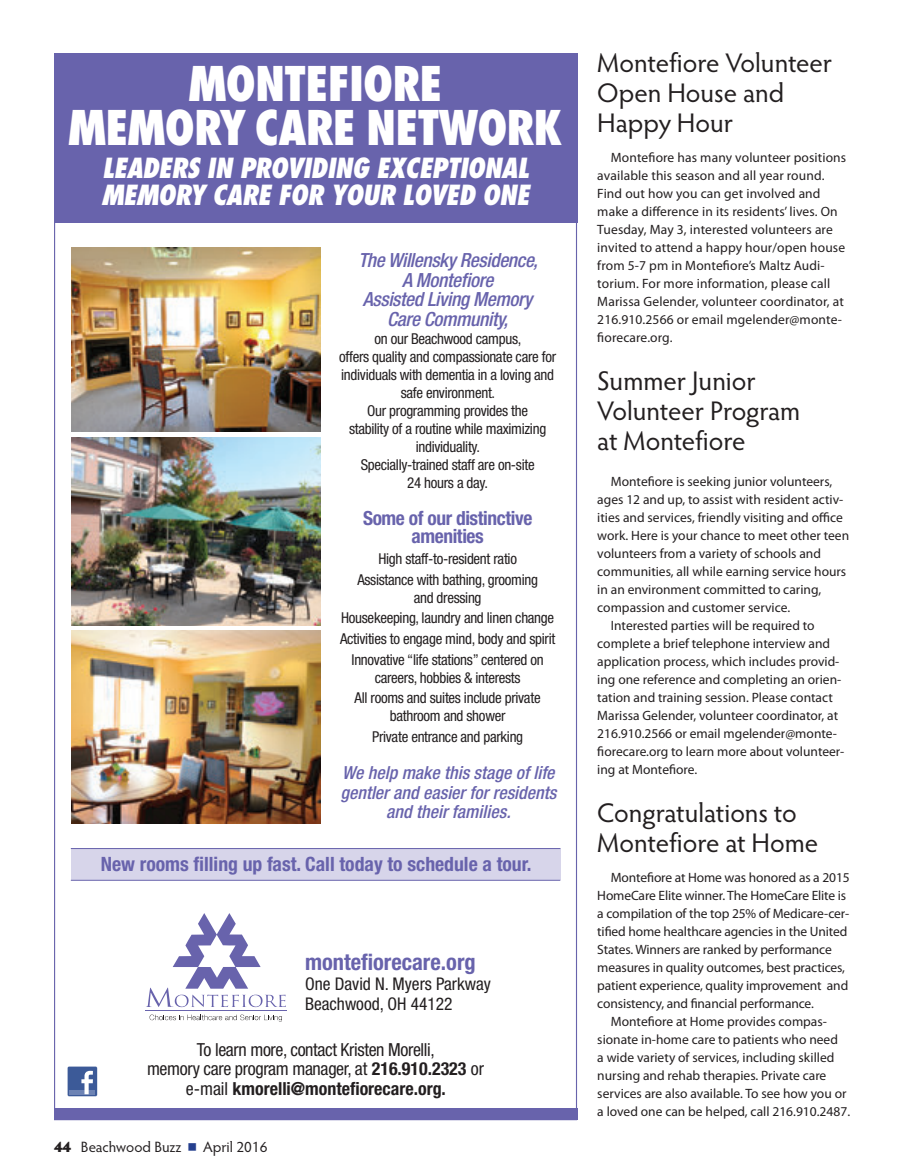
<style>
.page{position:relative;width:905px;height:1175px;background:#fff}
.page>*{position:absolute;margin:0;border:0;box-sizing:border-box;transform-origin:0 0}
.t1{font:800 condensed 46.5px/43.5px "Futura";letter-spacing:-.02em;color:#fff;text-align:center}
.Headline_Small_2{font:27px/30px "Hypatia Sans Pro";color:#231f20}
.t2{font:italic 800 condensed 27px/27px "Futura";letter-spacing:-.02em;color:#fff}
.t3{font:700 condensed 22.5px "Helvetica Neue";color:#6863ac}
.t4{font:700 condensed 19.8px "Helvetica Neue";color:#6863ac}
.t5{font:italic 500 condensed 19.5px/19.5px "Helvetica Neue";letter-spacing:-.02em;color:#6863ac;text-align:center}
.t6{font:700 condensed 19.5px/18px "Helvetica Neue";letter-spacing:-.02em;color:#6863ac;text-align:center}
.t7{font:condensed 18px/19.5px "Helvetica Neue";letter-spacing:-.02em;color:#231f20;text-align:center}
.t8{font:italic 500 condensed 18px/19.5px "Helvetica Neue";color:#6863ac;text-align:center}
.t9{font:condensed 17.55px/20px "Helvetica Neue";color:#231f20}
.t10{font:condensed 15px/18px "Helvetica Neue";letter-spacing:-.02em;color:#231f20;text-align:center}
.t11{font:15px "Hypatia Sans Pro";color:#231f20}
.Text_Indent{font:13.5px/18px "Myriad Pro";color:#231f20}
.s1{font-weight:700}
.s2{font-weight:900}
.s3{font-family:"Universal Newswith Comm Pi";color:#253f8e}
</style>
<div class="page">
<svg style="left:67px;top:1066px;width:30px;height:30px"></svg>
<svg style="left:146px;top:913px;width:140px;height:94px"></svg>
<hr style="left:145px;top:1010px;width:141px;height:1px;background:#6863ac">
<svg style="left:149px;top:1014px;width:133px;height:7px"></svg>
<div style="left:54px;top:53px;width:523px;height:170px;background:#6863ac"></div>
<div style="left:54px;top:1108px;width:523px;height:12px;background:#6863ac"></div>
<img style="left:71px;top:247px;width:249px;height:185px">
<img style="left:71px;top:630px;width:249px;height:193px">
<img style="left:71px;top:437px;width:249px;height:188px">
<div style="left:71px;top:848px;width:489px;height:31px;background:#d7d5ea"></div>
<hr style="left:71px;top:848px;width:489px;height:1px;background:#6863ac">
<hr style="left:71px;top:880px;width:489px;height:1px;background:#6863ac">
<p class="t1" style="left:68px;top:62px;width:496px">MONTEFIORE<br>MEMORY CARE NETWORK</p>
<p class="t2" style="left:101px;top:154px;width:429px">LEADERS IN PROVIDING EXCEPTIONAL<br>MEMORY CARE FOR YOUR LOVED ONE</p>
<p class="t5" style="left:358px;top:250px;width:181px">The Willensky Residence,<br>A Montefiore<br>Assisted Living Memory<br>Care Community,</p>
<p class="t10" style="left:339px;top:329px;width:218px">on our Beachwood campus,<br>offers quality and compassionate care for individuals with dementia in a loving and safe environment.<br>Our programming provides the<br>stability of a routine while maximizing individuality.<br>Specially-trained staff are on-site<br>24 hours a day.</p>
<p class="t6" style="left:363px;top:509px;width:171px">Some of our distinctive amenities</p>
<p class="t10" style="left:357px;top:548px;width:182px;line-height:20.7px">High staff-to-resident ratio<br>Assistance with bathing, grooming</p>
<p class="t10" style="left:340px;top:587px;width:217px;line-height:20.7px">and dressing<br>Housekeeping, laundry and linen change Activities to engage mind, body and spirit Innovative “life stations” centered on</p>
<p class="t10" style="left:354px;top:667px;width:187px;line-height:20.7px">careers, hobbies &amp; interests<br>All rooms and suites include private</p>
<p class="t10" style="left:372px;top:705px;width:153px;line-height:20.7px">bathroom and shower<br>Private entrance and parking</p>
<p class="t8" style="left:340px;top:762px;width:217px">We help make this stage of life gentler and easier for residents and their families.</p>
<p class="t4" style="left:101px;top:852px;width:432px">New rooms filling up fast. Call today to schedule a tour.</p>
<p class="t3" style="left:305px;top:948px;width:172px">montefiorecare.org</p>
<p class="t9" style="left:305px;top:973px;width:187px">One David N. Myers Parkway<br>Beachwood, OH 44122</p>
<p class="t7" style="left:147px;top:1039px;width:338px">To learn more, contact Kristen Morelli,<br>memory care program manager, at <span class="s1">216.910.2323</span> or e-mail <span class="s1">kmorelli@montefiorecare.org.</span></p>
<p class="t11" style="left:54px;top:1136px;width:215px"><span class="s2">44</span> Beachwood Buzz <span class="s3">n</span> April 2016</p>
<p class="Headline_Small_2" style="left:597px;top:47px;width:236px">Montefiore Volunteer<br>Open House and<br>Happy Hour</p>
<p class="Text_Indent" style="left:597px;top:149px;width:250px;text-indent:14px">Montefiore has many volunteer positions available this season and all year round.<br>Find out how you can get involved and make a difference in its residents’ lives. On Tuesday, May 3, interested volunteers are invited to attend a happy hour/open house from 5-7 pm in Montefiore’s Maltz Audi&shy;torium. For more information, please call Marissa Gelender, volunteer coordinator, at 216.910.2566 or email mgelender@monte&shy;fiorecare.org.</p>
<p class="Headline_Small_2" style="left:597px;top:365px;width:204px">Summer Junior<br>Volunteer Program at Montefiore</p>
<p class="Text_Indent" style="left:597px;top:473px;width:253px;text-indent:14px">Montefiore is seeking junior volunteers, ages 12 and up, to assist with resident activ&shy;ities and services, friendly visiting and office work. Here is your chance to meet other teen volunteers from a variety of schools and communities, all while earning service hours in an environment committed to caring, compassion and customer service.</p>
<p class="Text_Indent" style="left:597px;top:617px;width:248px;text-indent:14px">Interested parties will be required to complete a brief telephone interview and application process, which includes provid&shy;ing one reference and completing an orien&shy;tation and training session. Please contact Marissa Gelender, volunteer coordinator, at 216.910.2566 or email mgelender@monte&shy;fiorecare.org to learn more about volunteer&shy;ing at Montefiore.</p>
<p class="Headline_Small_2" style="left:597px;top:797px;width:222px">Congratulations to<br>Montefiore at Home</p>
<p class="Text_Indent" style="left:597px;top:869px;width:254px;text-indent:14px">Montefiore at Home was honored as a 2015<br>HomeCare Elite winner. The HomeCare Elite is a compilation of the top 25% of Medicare-cer&shy;tified home healthcare agencies in the United States. Winners are ranked by performance measures in quality outcomes, best practices, patient experience, quality improvement and consistency, and financial performance.</p>
<p class="Text_Indent" style="left:597px;top:1013px;width:254px;text-indent:14px">Montefiore at Home provides compas&shy;sionate in-home care to patients who need<br>a wide variety of services, including skilled nursing and rehab therapies. Private care services are also available. To see how you or a loved one can be helped, call 216.910.2487.</p>
</div>
